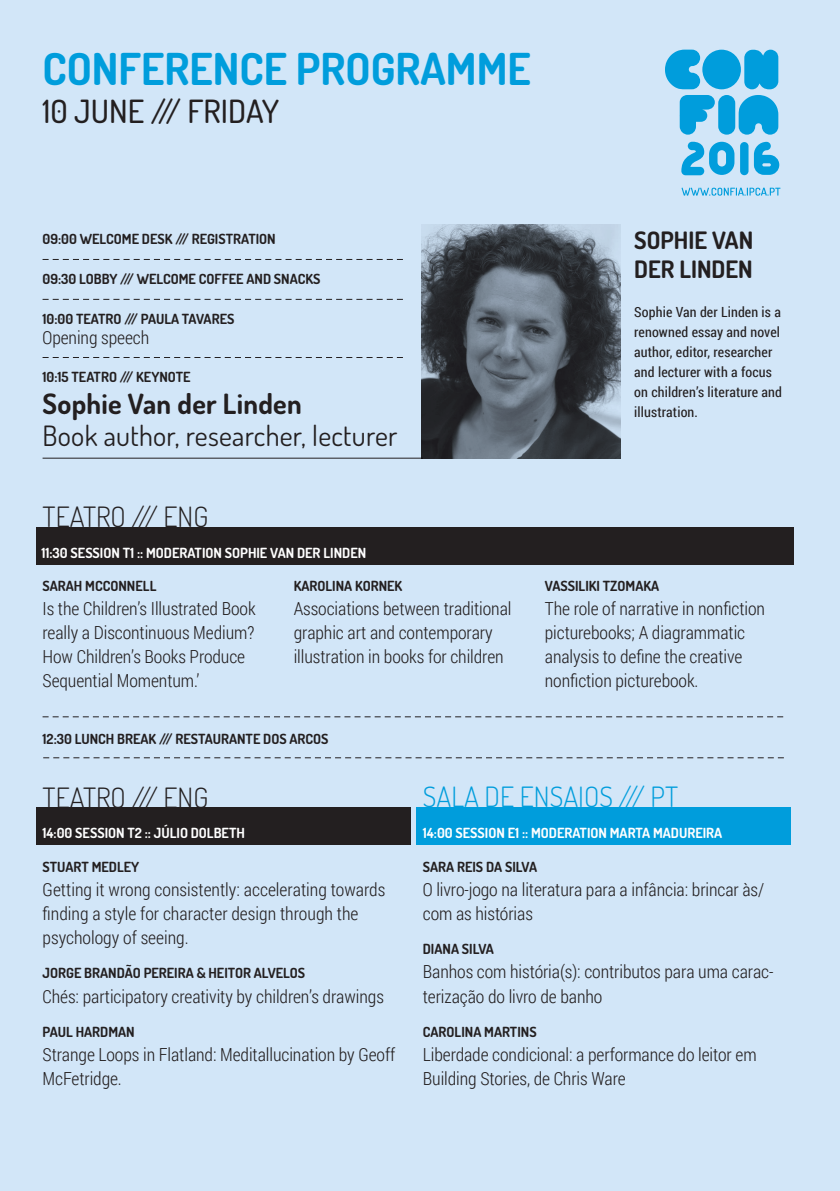
<style>
.page{position:relative;width:840px;height:1191px;background:#fff}
.page>*{position:absolute;margin:0;border:0;box-sizing:border-box;transform-origin:0 0}
.t1{font:700 44px "Dosis";color:#009ddc}
.t2{font:500 32px "Dosis";color:#231f20}
.t3{font:28px "Dosis";letter-spacing:.01em;color:#231f20}
.t4{font:300 28px "Dosis";color:#231f20}
.t5{font:700 28px "Dosis";letter-spacing:.01em;color:#231f20}
.t6{font:300 28px "Dosis";color:#009ddc}
.t7{font:700 24px/28.8px "Dosis";color:#231f20}
.t8{font:300 18px/24px "Roboto Condensed";letter-spacing:-.005em;color:#231f20}
.t9{font:700 14px "Dosis";color:#231f20}
.t10{font:14px/20px "Roboto Condensed";letter-spacing:.01em;color:#231f20}
.t11{font:700 14px "Dosis";color:#fff}
</style>
<div class="page">
<div style="left:0;top:0;width:839px;height:1191px;background:#d2e6f8"></div>
<div style="left:36px;top:807px;width:374px;height:38px;background:#231f20"></div>
<div style="left:416px;top:808px;width:374px;height:37px;background:#009ddc"></div>
<div style="left:36px;top:527px;width:757px;height:37px;background:#231f20"></div>
<svg style="left:43px;top:259px;width:360px;height:1px"></svg>
<svg style="left:43px;top:299px;width:360px;height:1px"></svg>
<svg style="left:43px;top:357px;width:360px;height:1px"></svg>
<hr style="left:43px;top:458px;width:379px;height:1px;background:#231f20">
<img style="left:421px;top:224px;width:198px;height:234px">
<svg style="left:744px;top:50px;width:33px;height:39px"></svg>
<svg style="left:665px;top:50px;width:34px;height:39px"></svg>
<div style="left:702px;top:50px;width:38px;height:39px;background:#009ddc;border-radius:50%"></div>
<svg style="left:679px;top:95px;width:98px;height:40px"></svg>
<svg style="left:753px;top:142px;width:25px;height:33px"></svg>
<svg style="left:681px;top:142px;width:53px;height:33px"></svg>
<svg style="left:739px;top:142px;width:9px;height:33px"></svg>
<svg style="left:681px;top:188px;width:99px;height:8px"></svg>
<svg style="left:43px;top:716px;width:739px;height:1px"></svg>
<svg style="left:43px;top:757px;width:740px;height:1px"></svg>
<h1 class="t1" style="left:43px;top:40px;width:489px">CONFERENCE PROGRAMME</h1>
<h2 class="t2" style="left:43px;top:91px;width:238px">10 JUNE /// FRIDAY</h2>
<p class="t9" style="left:43px;top:230px;width:234px">09:00 WELCOME DESK /// REGISTRATION</p>
<p class="t9" style="left:43px;top:270px;width:279px">09:30 LOBBY /// WELCOME COFFEE AND SNACKS</p>
<p class="t9" style="left:43px;top:310px;width:193px">10:00 TEATRO /// PAULA TAVARES</p>
<p class="t8" style="left:43px;top:325px;width:108px">Opening speech</p>
<p class="t9" style="left:43px;top:368px;width:149px">10:15 TEATRO /// KEYNOTE</p>
<h3 class="t5" style="left:43px;top:386px;width:260px">Sophie Van der Linden</h3>
<h3 class="t3" style="left:43px;top:417px;width:356px">Book author, researcher, lecturer</h3>
<h3 class="t4" style="left:43px;top:498px;width:167px">TEATRO /// ENG</h3>
<p class="t11" style="left:41px;top:543px;width:326px">11:30 SESSION T1 :: MODERATION SOPHIE VAN DER LINDEN</p>
<p class="t9" style="left:43px;top:576px;width:115px">SARAH MCCONNELL</p>
<p class="t8" style="left:43px;top:595px;width:214px">Is the Children’s Illustrated Book really a Discontinuous Medium?<br>How Children’s Books Produce<br>Sequential Momentum.’</p>
<p class="t9" style="left:293px;top:576px;width:110px">KAROLINA KORNEK</p>
<p class="t8" style="left:293px;top:595px;width:219px">Associations between traditional graphic art and contemporary illustration in books for children</p>
<p class="t9" style="left:43px;top:729px;width:287px">12:30 LUNCH BREAK /// RESTAURANTE DOS ARCOS</p>
<h3 class="t7" style="left:634px;top:225px;width:120px">SOPHIE VAN<br>DER LINDEN</h3>
<p class="t10" style="left:634px;top:302px;width:149px">Sophie Van der Linden is a renowned essay and novel author, editor, researcher and lecturer with a focus on children’s literature and illustration.</p>
<p class="t9" style="left:544px;top:576px;width:116px">VASSILIKI TZOMAKA</p>
<p class="t8" style="left:544px;top:595px;width:221px">The role of narrative in nonfiction picturebooks; A diagrammatic analysis to define the creative nonfiction picturebook.</p>
<h3 class="t4" style="left:43px;top:779px;width:167px">TEATRO /// ENG</h3>
<h3 class="t6" style="left:422px;top:778px;width:257px">SALA DE ENSAIOS /// PT</h3>
<p class="t11" style="left:43px;top:824px;width:204px">14:00 SESSION T2 :: JÚLIO DOLBETH</p>
<p class="t9" style="left:43px;top:858px;width:98px">STUART MEDLEY</p>
<p class="t8" style="left:43px;top:877px;width:344px">Getting it wrong consistently: accelerating towards finding a style for character design through the psychology of seeing.</p>
<p class="t9" style="left:43px;top:964px;width:264px">JORGE BRANDÃO PEREIRA &amp; HEITOR ALVELOS</p>
<p class="t8" style="left:43px;top:983px;width:342px">Chés: participatory creativity by children’s drawings</p>
<p class="t9" style="left:43px;top:1022px;width:94px">PAUL HARDMAN</p>
<p class="t8" style="left:43px;top:1041px;width:354px">Strange Loops in Flatland: Meditallucination by Geoff<br>McFetridge.</p>
<p class="t11" style="left:422px;top:824px;width:301px">14:00 SESSION E1 :: MODERATION MARTA MADUREIRA</p>
<p class="t9" style="left:422px;top:858px;width:116px">SARA REIS DA SILVA</p>
<p class="t8" style="left:422px;top:877px;width:343px">O livro-jogo na literatura para a infância: brincar às/ com as histórias</p>
<p class="t9" style="left:422px;top:940px;width:73px">DIANA SILVA</p>
<p class="t8" style="left:422px;top:959px;width:352px">Banhos com história(s): contributos para uma carac&shy;terização do livro de banho</p>
<p class="t9" style="left:422px;top:1022px;width:115px">CAROLINA MARTINS</p>
<p class="t8" style="left:422px;top:1041px;width:335px">Liberdade condicional: a performance do leitor em<br>Building Stories, de Chris Ware</p>
</div>
